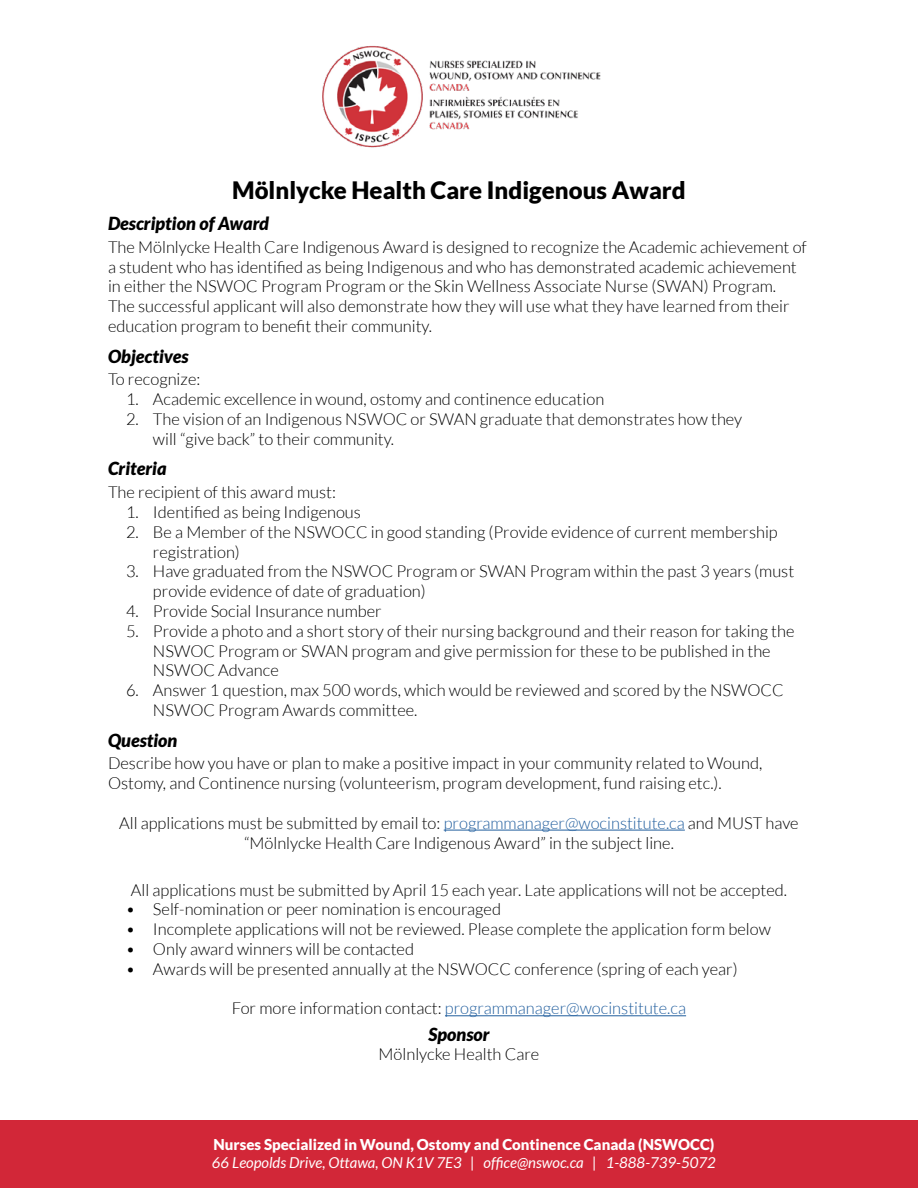
<style>
.page{position:relative;width:918px;height:1188px;background:#fff}
.page>*{position:absolute;margin:0;border:0;box-sizing:border-box;transform-origin:0 0}
.t1{font:900 24px "Lato";color:#000}
.t2{font:italic 900 18px "Lato";color:#000}
.t3{font:300 16.5px/19.8px "Lato";color:#000}
.t4{font:300 16.5px "Lato";color:#215e9e}
.t5{font:italic 15px "Lato";color:#fff}
.t6{font:900 15px "Lato";color:#fff}
.s1{color:#215e9e}
.s2{color:#000}
</style>
<div class="page">
<div style="left:0;top:1121px;width:918px;height:67px;background:#d22738"></div>
<img style="left:322px;top:46px;width:279px;height:102px">
<hr style="left:444px;top:830px;width:241px;height:1px;background:#215e9e">
<hr style="left:445px;top:1016px;width:241px;height:1px;background:#215e9e">
<h1 class="t1" style="left:232px;top:176px;width:455px">Mölnlycke Health Care Indigenous Award</h1>
<p class="t2" style="left:108px;top:213px;width:163px">Description of Award</p>
<p class="t3" style="left:108px;top:237px;width:700px">The Mölnlycke Health Care Indigenous Award is designed to recognize the Academic achievement of a student who has identified as being Indigenous and who has demonstrated academic achievement in either the NSWOC Program Program or the Skin Wellness Associate Nurse (SWAN) Program.<br>The successful applicant will also demonstrate how they will use what they have learned from their education program to benefit their community.</p>
<p class="t2" style="left:108px;top:345px;width:82px">Objectives</p>
<p class="t3" style="left:108px;top:370px;width:94px">To recognize:</p>
<p class="t3" style="left:126px;top:389px;width:480px">1. Academic excellence in wound, ostomy and continence education</p>
<p class="t3" style="left:153px;top:409px;width:591px;text-indent:-27px">2. The vision of an Indigenous NSWOC or SWAN graduate that demonstrates how they will “give back” to their community.</p>
<p class="t2" style="left:108px;top:458px;width:60px">Criteria</p>
<p class="t3" style="left:108px;top:482px;width:229px">The recipient of this award must:</p>
<p class="t3" style="left:126px;top:502px;width:236px">1. Identified as being Indigenous</p>
<p class="t3" style="left:153px;top:522px;width:626px;text-indent:-27px">2. Be a Member of the NSWOCC in good standing (Provide evidence of current membership registration)</p>
<p class="t3" style="left:153px;top:562px;width:643px;text-indent:-27px">3. Have graduated from the NSWOC Program or SWAN Program within the past 3 years (must provide evidence of date of graduation)</p>
<p class="t3" style="left:126px;top:601px;width:257px">4. Provide Social Insurance number</p>
<p class="t3" style="left:153px;top:621px;width:643px;text-indent:-27px">5. Provide a photo and a short story of their nursing background and their reason for taking the<br>NSWOC Program or SWAN program and give permission for these to be published in the<br>NSWOC Advance</p>
<p class="t3" style="left:153px;top:680px;width:632px;text-indent:-27px">6. Answer 1 question, max 500 words, which would be reviewed and scored by the NSWOCC<br>NSWOC Program Awards committee.</p>
<p class="t2" style="left:108px;top:729px;width:71px">Question</p>
<p class="t3" style="left:108px;top:754px;width:656px">Describe how you have or plan to make a positive impact in your community related to Wound,<br>Ostomy, and Continence nursing (volunteerism, program development, fund raising etc.).</p>
<p class="t3" style="left:119px;top:813px;width:681px;text-align:center">All applications must be submitted by email to: <span class="s1">programmanager@wocinstitute.ca</span> and MUST have “Mölnlycke Health Care Indigenous Award” in the subject line.</p>
<p class="t3" style="left:131px;top:880px;width:658px">All applications must be submitted by April 15 each year. Late applications will not be accepted.</p>
<p class="t3" style="left:126px;top:900px;width:377px">• Self-nomination or peer nomination is encouraged</p>
<p class="t3" style="left:126px;top:919px;width:646px">• Incomplete applications will not be reviewed. Please complete the application form below</p>
<p class="t3" style="left:126px;top:939px;width:290px">• Only award winners will be contacted</p>
<p class="t3" style="left:126px;top:959px;width:613px">• Awards will be presented annually at the NSWOCC conference (spring of each year)</p>
<p class="t4" style="left:232px;top:1000px;width:456px"><span class="s2">For more information contact:</span> programmanager@wocinstitute.ca</p>
<p class="t2" style="left:428px;top:1023px;width:63px">Sponsor</p>
<p class="t3" style="left:379px;top:1045px;width:162px">Mölnlycke Health Care</p>
<p class="t6" style="left:214px;top:1135px;width:502px">Nurses Specialized in Wound, Ostomy and Continence Canada (NSWOCC)</p>
<p class="t5" style="left:212px;top:1154px;width:505px">66 Leopolds Drive, Ottawa, ON K1V 7E3 | office@nswoc.ca | 1-888-739-5072</p>
</div>
